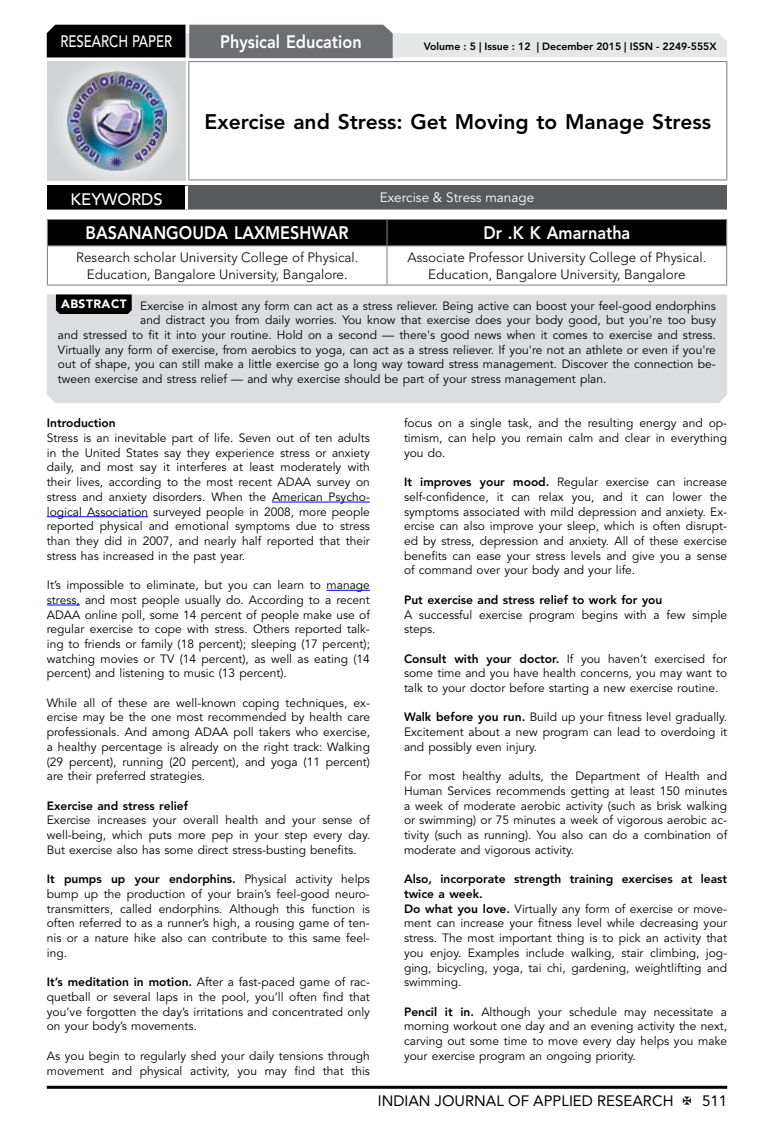
<style>
.page{position:relative;width:774px;height:1136px;background:#fff}
.page>*{position:absolute;margin:0;border:0;box-sizing:border-box;transform-origin:0 0}
.t1{font:800 21px "Avenir LT Std";color:#000}
.t2{font:800 18px "Avenir LT Std";color:#fff;scale:.9 1}
.t3{font:500 16.5px "Avenir LT Std";color:#fff;scale:.8 1}
.t4{font:500 16.5px "Avenir LT Std";color:#fff}
.t5{font:15px "Avenir LT Std";color:#000}
.t6{font:300 13.5px/16.2px "Avenir LT Std";color:#000;text-align:center}
.t7{font:13.5px "Avenir LT Std";color:#fff}
.t8{font:12px/14.7px "Avenir LT Std";color:#000;text-align:justify}
.t9{font:800 12px "Avenir LT Std";color:#000}
.t10{font:800 10.5px "Avenir LT Std";color:#000}
.s1{font-weight:900;color:#fff}
.s2{font-weight:800}
</style>
<div class="page">
<hr style="left:47px;top:1085px;width:680px;height:3px;background:#000">
<div style="left:48px;top:62px;width:137px;height:118px;background:linear-gradient(to right,#d9dadb,#d9dadb)"></div>
<img style="left:68px;top:71px;width:99px;height:100px">
<svg style="left:47px;top:25px;width:680px;height:33px;background:#979899"></svg>
<hr style="left:188px;top:61px;width:539px;height:1px;background:#808285">
<hr style="left:188px;top:62px;width:1px;height:117px;background:#808285">
<hr style="left:726px;top:62px;width:1px;height:117px;background:#808285">
<hr style="left:188px;top:179px;width:539px;height:1px;background:#808285">
<div style="left:47px;top:219px;width:680px;height:26px;background:#000"></div>
<hr style="left:47px;top:245px;width:340px;height:1px;background:#808285">
<hr style="left:47px;top:246px;width:1px;height:38px;background:#808285">
<hr style="left:387px;top:245px;width:340px;height:1px;background:#808285">
<hr style="left:386px;top:246px;width:1px;height:38px;background:#808285">
<hr style="left:726px;top:246px;width:1px;height:38px;background:#808285">
<hr style="left:47px;top:284px;width:340px;height:1px;background:#808285">
<hr style="left:387px;top:284px;width:340px;height:1px;background:#808285">
<div style="left:47px;top:186px;width:139px;height:25px;background:#000"></div>
<div style="left:186px;top:186px;width:541px;height:25px;background:#58595b"></div>
<hr style="left:185px;top:186px;width:3px;height:23px;background:#fff">
<hr style="left:47px;top:209px;width:139px;height:3px;background:#fff">
<hr style="left:186px;top:209px;width:541px;height:3px;background:#fff">
<div style="left:47px;top:294px;width:680px;height:109px;background:#dcddde"></div>
<svg style="left:56px;top:294px;width:76px;height:20px;background:#080808"></svg>
<hr style="left:272px;top:501px;width:98px;height:1px;background:#00f">
<hr style="left:47px;top:516px;width:101px;height:1px;background:#00f">
<hr style="left:327px;top:590px;width:43px;height:1px;background:#00f">
<hr style="left:47px;top:604px;width:33px;height:1px;background:#00f">
<h3 class="t3" style="left:60px;top:32px;width:139px">RESEARCH PAPER</h3>
<h2 class="t2" style="left:220px;top:31px;width:159px">Physical Education</h2>
<p class="t10" style="left:424px;top:41px;width:294px">Volume : 5 | Issue : 12 | December 2015 | ISSN - 2249-555X</p>
<h1 class="t1" style="left:205px;top:109px;width:508px">Exercise and Stress: Get Moving to Manage Stress</h1>
<h3 class="t4" style="left:71px;top:189px;width:94px">KEYWORDS</h3>
<p class="t7" style="left:380px;top:190px;width:156px">Exercise &amp; Stress manage</p>
<h2 class="t2" style="left:86px;top:222px;width:294px">BASANANGOUDA LAXMESHWAR</h2>
<h2 class="t2" style="left:483px;top:222px;width:165px">Dr .K K Amarnatha</h2>
<p class="t6" style="left:76px;top:250px;width:284px">Research scholar University College of Physical.<br>Education, Bangalore University, Bangalore.</p>
<p class="t6" style="left:407px;top:250px;width:300px">Associate Professor University College of Physical.<br>Education, Bangalore University, Bangalore</p>
<p class="t8" style="left:61px;top:298px;width:656px"><span class="s1">ABSTRACT</span> Exercise in almost any form can act as a stress reliever. Being active can boost your feel-good endorphins</p>
<p class="t8" style="left:140px;top:313px;width:577px">and distract you from daily worries. You know that exercise does your body good, but you're too busy</p>
<p class="t8" style="left:58px;top:328px;width:660px">and stressed to fit it into your routine. Hold on a second — there's good news when it comes to exercise and stress.</p>
<p class="t8" style="left:58px;top:342px;width:659px">Virtually any form of exercise, from aerobics to yoga, can act as a stress reliever. If you're not an athlete or even if you're</p>
<p class="t8" style="left:58px;top:357px;width:659px">out of shape, you can still make a little exercise go a long way toward stress management. Discover the connection be-</p>
<p class="t8" style="left:58px;top:372px;width:550px">tween exercise and stress relief — and why exercise should be part of your stress management plan.</p>
<p class="t9" style="left:47px;top:416px;width:70px">Introduction</p>
<p class="t8" style="left:47px;top:431px;width:325px">Stress is an inevitable part of life. Seven out of ten adults in the United States say they experience stress or anxiety daily, and most say it interferes at least moderately with their lives, according to the most recent ADAA survey on stress and anxiety disorders. When the American Psycho&shy;logical Association surveyed people in 2008, more people reported physical and emotional symptoms due to stress than they did in 2007, and nearly half reported that their stress has increased in the past year.</p>
<p class="t8" style="left:47px;top:578px;width:325px">It’s impossible to eliminate, but you can learn to manage stress, and most people usually do. According to a recent ADAA online poll, some 14 percent of people make use of regular exercise to cope with stress. Others reported talk&shy;ing to friends or family (18 percent); sleeping (17 percent); watching movies or TV (14 percent), as well as eating (14 percent) and listening to music (13 percent).</p>
<p class="t8" style="left:47px;top:695px;width:325px">While all of these are well-known coping techniques, ex&shy;ercise may be the one most recommended by health care professionals. And among ADAA poll takers who exercise, a healthy percentage is already on the right track: Walking (29 percent), running (20 percent), and yoga (11 percent) are their preferred strategies.</p>
<p class="t9" style="left:47px;top:798px;width:143px">Exercise and stress relief</p>
<p class="t8" style="left:47px;top:813px;width:325px">Exercise increases your overall health and your sense of well-being, which puts more pep in your step every day.<br>But exercise also has some direct stress-busting benefits.</p>
<p class="t8" style="left:47px;top:872px;width:325px"><span class="s2">It pumps up your endorphins.</span> Physical activity helps bump up the production of your brain’s feel-good neuro&shy;transmitters, called endorphins. Although this function is often referred to as a runner’s high, a rousing game of ten&shy;nis or a nature hike also can contribute to this same feel&shy;ing.</p>
<p class="t8" style="left:47px;top:974px;width:325px"><span class="s2">It’s meditation in motion.</span> After a fast-paced game of rac&shy;quetball or several laps in the pool, you’ll often find that you’ve forgotten the day’s irritations and concentrated only on your body’s movements.</p>
<p class="t8" style="left:47px;top:1048px;width:325px">As you begin to regularly shed your daily tensions through movement and physical activity, you may find that this</p>
<p class="t8" style="left:404px;top:416px;width:325px">focus on a single task, and the resulting energy and op&shy;timism, can help you remain calm and clear in everything you do.</p>
<p class="t8" style="left:404px;top:475px;width:325px"><span class="s2">It improves your mood.</span> Regular exercise can increase self-confidence, it can relax you, and it can lower the symptoms associated with mild depression and anxiety. Ex&shy;ercise can also improve your sleep, which is often disrupt&shy;ed by stress, depression and anxiety. All of these exercise benefits can ease your stress levels and give you a sense of command over your body and your life.</p>
<p class="t9" style="left:404px;top:592px;width:260px">Put exercise and stress relief to work for you</p>
<p class="t8" style="left:404px;top:607px;width:325px">A successful exercise program begins with a few simple steps.</p>
<p class="t8" style="left:404px;top:651px;width:325px"><span class="s2">Consult with your doctor.</span> If you haven’t exercised for some time and you have health concerns, you may want to talk to your doctor before starting a new exercise routine.</p>
<p class="t8" style="left:404px;top:710px;width:325px"><span class="s2">Walk before you run.</span> Build up your fitness level gradually.<br>Excitement about a new program can lead to overdoing it and possibly even injury.</p>
<p class="t8" style="left:404px;top:769px;width:325px">For most healthy adults, the Department of Health and Human Services recommends getting at least 150 minutes a week of moderate aerobic activity (such as brisk walking or swimming) or 75 minutes a week of vigorous aerobic ac&shy;tivity (such as running). You also can do a combination of moderate and vigorous activity.</p>
<p class="t8" style="left:404px;top:872px;width:325px;text-align:left"><span class="s2">Also, incorporate strength training exercises at least twice a week.<br>Do what you love.</span> Virtually any form of exercise or move&shy;ment can increase your fitness level while decreasing your stress. The most important thing is to pick an activity that you enjoy. Examples include walking, stair climbing, jog&shy;ging, bicycling, yoga, tai chi, gardening, weightlifting and swimming.</p>
<p class="t8" style="left:404px;top:1004px;width:325px"><span class="s2">Pencil it in.</span> Although your schedule may necessitate a morning workout one day and an evening activity the next, carving out some time to move every day helps you make your exercise program an ongoing priority.</p>
<p class="t5" style="left:378px;top:1091px;width:297px">INDIAN JOURNAL OF APPLIED RESEARCH</p>
<p class="t5" style="left:702px;top:1091px;width:27px">511</p>
</div>
